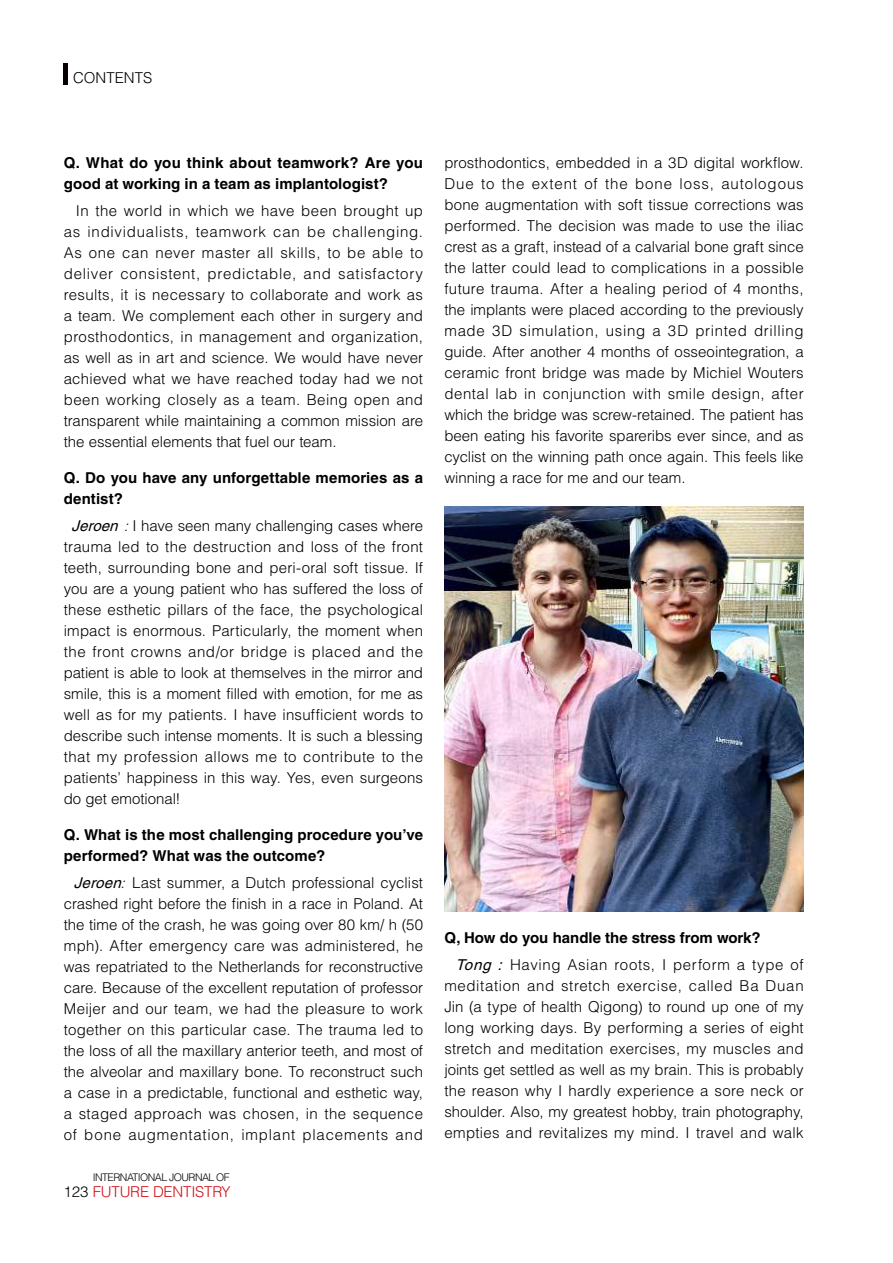
<style>
.page{position:relative;width:893px;height:1263px;background:#fff}
.page>*{position:absolute;margin:0;border:0;box-sizing:border-box;transform-origin:0 0}
.t1{font:300 15px/21px "Helvetica LT Std";letter-spacing:.005em;color:#000;text-align:justify}
.t2{font:700 15px/21px "Helvetica LT Std";letter-spacing:.005em;color:#000}
.t3{font:300 15px "Helvetica LT Std";letter-spacing:-.015em;color:#d0121b}
.t4{font:300 10.5px "Helvetica LT Std";letter-spacing:-.05em;color:#000}
.s1{font-weight:400;font-style:italic}
.s2{font-style:italic}
.s3{color:#000}
.s4{font-weight:300}
</style>
<div class="page">
<hr style="left:64px;top:64px;width:4px;height:21px;background:#050001">
<img style="left:444px;top:506px;width:360px;height:405px">
<p class="t1" style="left:73px;top:67px;width:81px">CONTENTS</p>
<p class="t2" style="left:64px;top:152px;width:361px">Q. What do you think about teamwork? Are you good at working in a team as implantologist?</p>
<p class="t1" style="left:64px;top:200px;width:361px;text-indent:12px">In the world in which we have been brought up as individualists, teamwork can be challenging.<br>As one can never master all skills, to be able to deliver consistent, predictable, and satisfactory results, it is necessary to collaborate and work as a team. We complement each other in surgery and prosthodontics, in management and organization, as well as in art and science. We would have never achieved what we have reached today had we not been working closely as a team. Being open and transparent while maintaining a common mission are the essential elements that fuel our team.</p>
<p class="t2" style="left:64px;top:467px;width:361px">Q. Do you have any unforgettable memories as a dentist?</p>
<p class="t1" style="left:64px;top:515px;width:361px;text-indent:8px"><span class="s1">Jeroen</span> <span class="s2">:</span>I have seen many challenging cases where trauma led to the destruction and loss of the front teeth, surrounding bone and peri-oral soft tissue. If you are a young patient who has suffered the loss of these esthetic pillars of the face, the psychological impact is enormous. Particularly, the moment when the front crowns and/or bridge is placed and the patient is able to look at themselves in the mirror and smile, this is a moment filled with emotion, for me as well as for my patients. I have insufficient words to describe such intense moments. It is such a blessing that my profession allows me to contribute to the patients’ happiness in this way. Yes, even surgeons do get emotional!</p>
<p class="t2" style="left:64px;top:824px;width:361px">Q. What is the most challenging procedure you’ve performed? What was the outcome?</p>
<p class="t1" style="left:64px;top:872px;width:361px;text-indent:10px"><span class="s1">Jeroen</span><span class="s2">:</span> Last summer, a Dutch professional cyclist crashed right before the finish in a race in Poland. At the time of the crash, he was going over 80 km/ h (50 mph). After emergency care was administered, he was repatriated to the Netherlands for reconstructive care. Because of the excellent reputation of professor Meijer and our team, we had the pleasure to work together on this particular case. The trauma led to the loss of all the maxillary anterior teeth, and most of the alveolar and maxillary bone. To reconstruct such a case in a predictable, functional and esthetic way, a staged approach was chosen, in the sequence of bone augmentation, implant placements and</p>
<p class="t4" style="left:93px;top:1170px;width:138px">INTERNATIONAL JOURNAL OF</p>
<p class="t3" style="left:64px;top:1183px;width:169px"><span class="s3">123</span> FUTURE DENTISTRY</p>
<p class="t1" style="left:444px;top:152px;width:361px">prosthodontics, embedded in a 3D digital workflow.<br>Due to the extent of the bone loss, autologous bone augmentation with soft tissue corrections was performed. The decision was made to use the iliac crest as a graft, instead of a calvarial bone graft since the latter could lead to complications in a possible future trauma. After a healing period of 4 months, the implants were placed according to the previously made 3D simulation, using a 3D printed drilling guide. After another 4 months of osseointegration, a ceramic front bridge was made by Michiel Wouters dental lab in conjunction with smile design, after which the bridge was screw-retained. The patient has been eating his favorite spareribs ever since, and as cyclist on the winning path once again. This feels like winning a race for me and our team.</p>
<p class="t2" style="left:455px;top:924px;width:350px;line-height:27px;text-indent:-11px">Q, How do you handle the stress from work?<br><span class="s1">Tong :</span> <span class="s4">Having Asian roots, I perform a type of</span></p>
<p class="t1" style="left:444px;top:975px;width:361px">meditation and stretch exercise, called Ba Duan Jin (a type of health Qigong) to round up one of my long working days. By performing a series of eight stretch and meditation exercises, my muscles and joints get settled as well as my brain. This is probably the reason why I hardly experience a sore neck or shoulder. Also, my greatest hobby, train photography, empties and revitalizes my mind. I travel and walk</p>
</div>
